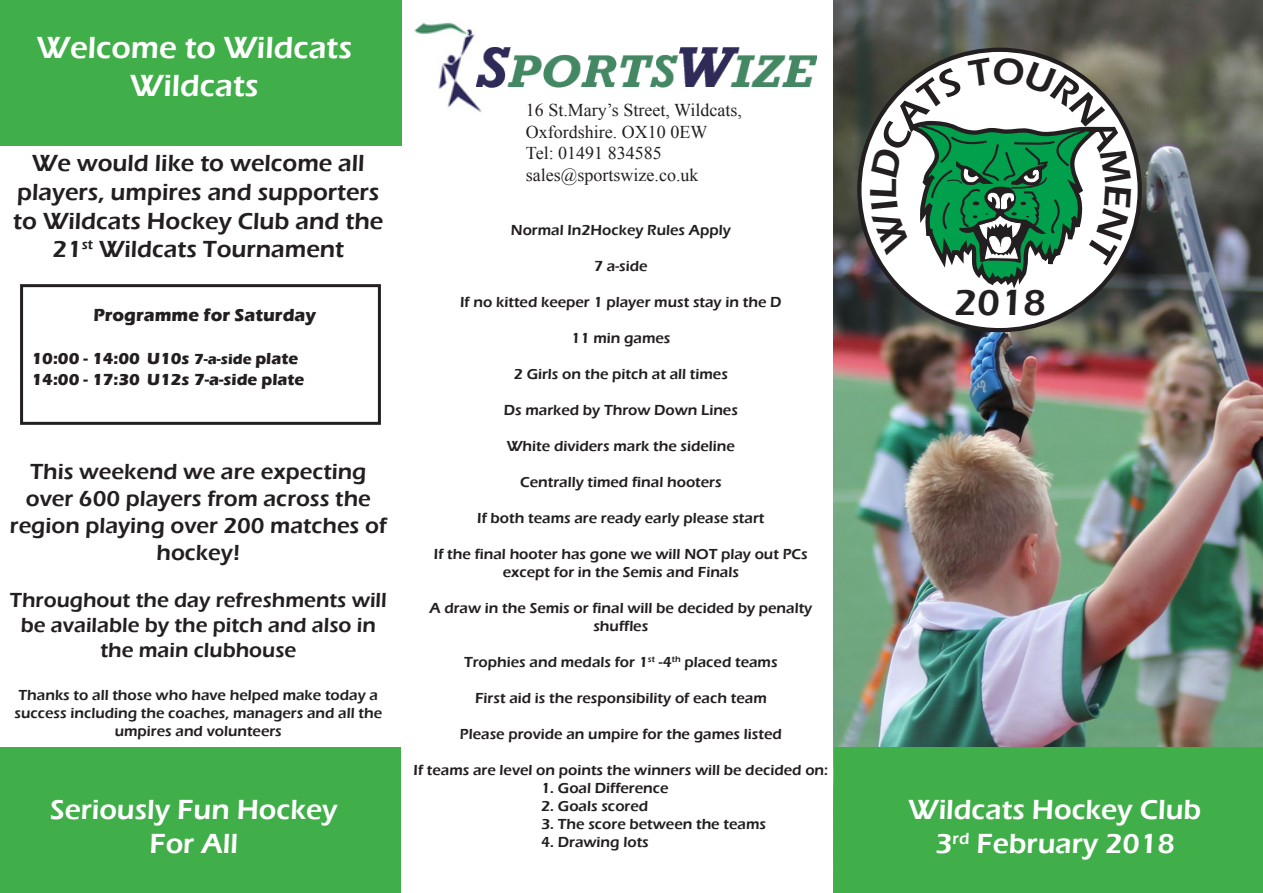
<style>
.page{position:relative;width:1263px;height:893px;background:#fff}
.page>*{position:absolute;margin:0;border:0;box-sizing:border-box;transform-origin:0 0}
.t1{font:600 38.55px "Eras ITC";color:#231f20}
.t2{font:600 37.5px "Eras ITC";color:#231f20}
.t3{font:600 31.5px/37.8px "Eras ITC";color:#fff;text-align:center}
.t4{font:600 28.5px "Eras ITC";color:#fff}
.t5{font:600 24px/28.8px "Eras ITC";color:#231f20;text-align:center}
.t6{font:600 22.5px/27px "Eras ITC";color:#231f20;text-align:center}
.t7{font:600 21px/25.2px "Eras ITC";color:#231f20;text-align:center}
.t8{font:18px/21.6px "Times New Roman";color:#231f20}
.t9{font:700 18px "Eras ITC";color:#231f20}
.t10{font:700 16.5px "Eras ITC";color:#231f20}
.t11{font:600 15px/18px "Eras ITC";color:#231f20;text-align:center}
.s1{font-size:15px}
</style>
<div class="page">
<img style="left:833px;top:0;width:430px;height:893px">
<svg style="left:855px;top:46px;width:285px;height:288px;background:#585752"></svg>
<svg style="left:905px;top:43px;width:241px;height:279px"></svg>
<div style="left:834px;top:747px;width:429px;height:146px;background:#40ae49"></div>
<div style="left:0;top:747px;width:400px;height:146px;background:#40ae49"></div>
<div style="left:0;top:0;width:402px;height:146px;background:#40ae49"></div>
<div style="left:20px;top:284px;width:361px;height:141px;border:3px solid #231f20"></div>
<img style="left:414px;top:22px;width:68px;height:90px">
<img style="left:476px;top:47px;width:340px;height:40px">
<svg style="left:871px;top:57px;width:260px;height:225px"></svg>
<p class="t3" style="left:37px;top:29px;width:317px">Welcome to Wildcats<br>Wildcats</p>
<p class="t5" style="left:13px;top:149px;width:372px">We would like to welcome all players, umpires and supporters to Wildcats Hockey Club and the<br>21<sup>st</sup> Wildcats Tournament</p>
<p class="t9" style="left:93px;top:305px;width:224px">Programme for Saturday</p>
<p class="t10" style="left:32px;top:349px;width:268px">10:00 - 14:00 U10s <span class="s1">7-a-side</span> plate</p>
<p class="t10" style="left:32px;top:370px;width:274px">14:00 - 17:30 U12s 7-a-side plate</p>
<p class="t6" style="left:10px;top:458px;width:378px">This weekend we are expecting over 600 players from across the region playing over 200 matches of hockey!</p>
<p class="t7" style="left:10px;top:587px;width:378px">Throughout the day refreshments will be available by the pitch and also in the main clubhouse</p>
<p class="t11" style="left:15px;top:686px;width:369px">Thanks to all those who have helped make today a success including the coaches, managers and all the umpires and volunteers</p>
<p class="t4" style="left:50px;top:793px;width:289px">Seriously Fun Hockey</p>
<p class="t4" style="left:149px;top:828px;width:90px">For All</p>
<p class="t8" style="left:526px;top:99px;width:217px">16 St.Mary’s Street, Wildcats,<br>Oxfordshire. OX10 0EW</p>
<p class="t8" style="left:526px;top:142px;width:174px">Tel: 01491 834585 sales@sportswize.co.uk</p>
<p class="t11" style="left:511px;top:221px;width:221px">Normal In2Hockey Rules Apply</p>
<p class="t11" style="left:594px;top:257px;width:55px">7 a-side</p>
<p class="t11" style="left:460px;top:293px;width:323px">If no kitted keeper 1 player must stay in the D</p>
<p class="t11" style="left:571px;top:329px;width:101px">11 min games</p>
<p class="t11" style="left:514px;top:365px;width:216px">2 Girls on the pitch at all times</p>
<p class="t11" style="left:504px;top:401px;width:236px">Ds marked by Throw Down Lines</p>
<p class="t11" style="left:507px;top:437px;width:230px">White dividers mark the sideline</p>
<p class="t11" style="left:520px;top:473px;width:203px">Centrally timed final hooters</p>
<p class="t11" style="left:477px;top:509px;width:289px">If both teams are ready early please start</p>
<p class="t11" style="left:434px;top:545px;width:375px">If the final hooter has gone we will NOT play out PCs except for in the Semis and Finals</p>
<p class="t11" style="left:429px;top:599px;width:384px">A draw in the Semis or final will be decided by penalty shuffles</p>
<p class="t11" style="left:464px;top:653px;width:315px">Trophies and medals for 1<sup>st</sup> -4<sup>th</sup> placed teams</p>
<p class="t11" style="left:475px;top:689px;width:293px">First aid is the responsibility of each team</p>
<p class="t11" style="left:460px;top:725px;width:323px">Please provide an umpire for the games listed</p>
<p class="t11" style="left:414px;top:761px;width:416px">If teams are level on points the winners will be decided on:</p>
<p class="t11" style="left:541px;top:779px;width:129px">1. Goal Difference</p>
<p class="t11" style="left:541px;top:797px;width:109px">2. Goals scored</p>
<p class="t11" style="left:541px;top:815px;width:226px">3. The score between the teams</p>
<p class="t11" style="left:541px;top:833px;width:109px">4. Drawing lots</p>
<p class="t1" style="left:861px;top:199px;width:22px;rotate:-90deg">L</p>
<p class="t2" style="left:954px;top:281px;width:93px">2018</p>
<p class="t4" style="left:909px;top:793px;width:294px">Wildcats Hockey Club</p>
<p class="t4" style="left:935px;top:828px;width:241px">3<sup>rd</sup> February 2018</p>
</div>
